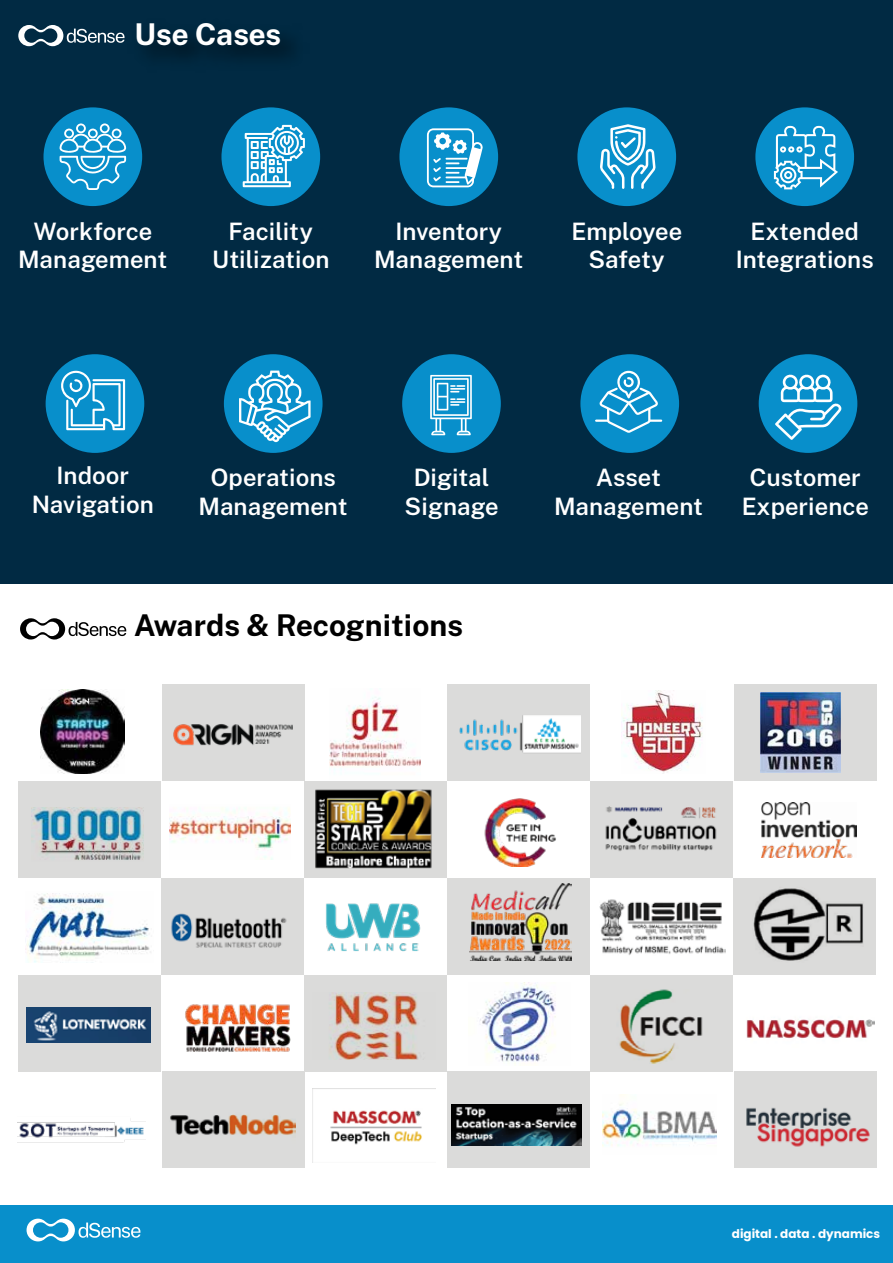
<style>
.page{position:relative;width:893px;height:1263px;background:#fff}
.page>*{position:absolute;margin:0;border:0;box-sizing:border-box;transform-origin:0 0}
.t1{font:700 30px "Public Sans";color:#000}
.t2{font:700 30px "Public Sans";color:#fff}
.t3{font:600 24px/28.8px "Public Sans";color:#fff;text-align:center}
.t4{font:700 12px "Poppins";color:#fff}
</style>
<div class="page">
<div style="left:0;top:0;width:893px;height:584px;background:#012a43"></div>
<div style="left:0;top:1206px;width:893px;height:57px;background:#088fcb"></div>
<div style="left:44px;top:107px;width:98px;height:99px;background:#088fcb;border-radius:50%"></div>
<svg style="left:60px;top:123px;width:66px;height:67px"></svg>
<div style="left:221px;top:107px;width:99px;height:99px;background:#088fcb;border-radius:50%"></div>
<svg style="left:243px;top:125px;width:62px;height:62px"></svg>
<div style="left:399px;top:107px;width:99px;height:99px;background:#088fcb;border-radius:50%"></div>
<svg style="left:427px;top:128px;width:56px;height:59px"></svg>
<div style="left:577px;top:107px;width:99px;height:99px;background:#088fcb;border-radius:50%"></div>
<svg style="left:600px;top:124px;width:56px;height:65px"></svg>
<div style="left:755px;top:107px;width:99px;height:99px;background:#088fcb;border-radius:50%"></div>
<svg style="left:774px;top:126px;width:64px;height:63px"></svg>
<div style="left:46px;top:354px;width:98px;height:99px;background:#088fcb;border-radius:50%"></div>
<svg style="left:61px;top:370px;width:64px;height:60px"></svg>
<div style="left:224px;top:354px;width:99px;height:99px;background:#088fcb;border-radius:50%"></div>
<svg style="left:239px;top:371px;width:72px;height:71px"></svg>
<div style="left:402px;top:354px;width:99px;height:99px;background:#088fcb;border-radius:50%"></div>
<svg style="left:430px;top:375px;width:42px;height:60px"></svg>
<div style="left:759px;top:354px;width:98px;height:99px;background:#088fcb;border-radius:50%"></div>
<svg style="left:775px;top:374px;width:66px;height:66px"></svg>
<img style="left:41px;top:690px;width:83px;height:83px">
<div style="left:734px;top:1072px;width:142px;height:96px;background:#dbdbda"></div>
<div style="left:447px;top:1072px;width:143px;height:96px;background:#dbdbda"></div>
<div style="left:162px;top:1072px;width:143px;height:96px;background:#dbdbda"></div>
<div style="left:590px;top:975px;width:143px;height:96px;background:#dbdbda"></div>
<div style="left:304px;top:975px;width:143px;height:96px;background:#dbdbda"></div>
<div style="left:19px;top:975px;width:142px;height:97px;background:#dbdbda"></div>
<div style="left:733px;top:878px;width:143px;height:96px;background:#dbdbda"></div>
<div style="left:447px;top:878px;width:143px;height:96px;background:#dbdbda"></div>
<div style="left:161px;top:878px;width:143px;height:96px;background:#dbdbda"></div>
<div style="left:590px;top:781px;width:143px;height:97px;background:#dbdbda"></div>
<div style="left:304px;top:781px;width:143px;height:97px;background:#dbdbda"></div>
<div style="left:18px;top:781px;width:143px;height:97px;background:#dbdbda"></div>
<div style="left:733px;top:684px;width:143px;height:97px;background:#dbdbda"></div>
<div style="left:447px;top:684px;width:143px;height:97px;background:#dbdbda"></div>
<div style="left:162px;top:684px;width:142px;height:97px;background:#dbdbda"></div>
<img style="left:173px;top:724px;width:120px;height:22px">
<img style="left:622px;top:691px;width:81px;height:82px">
<img style="left:459px;top:715px;width:122px;height:38px">
<img style="left:169px;top:808px;width:121px;height:51px">
<img style="left:760px;top:692px;width:80px;height:80px">
<img style="left:484px;top:798px;width:72px;height:69px">
<img style="left:32px;top:808px;width:111px;height:52px">
<img style="left:315px;top:789px;width:117px;height:80px">
<img style="left:605px;top:806px;width:112px;height:45px">
<img style="left:599px;top:899px;width:126px;height:56px">
<img style="left:171px;top:913px;width:116px;height:35px">
<img style="left:470px;top:884px;width:102px;height:77px">
<img style="left:753px;top:888px;width:111px;height:73px">
<img style="left:26px;top:1008px;width:124px;height:34px">
<img style="left:480px;top:983px;width:76px;height:79px">
<img style="left:619px;top:989px;width:84px;height:75px">
<img style="left:312px;top:1088px;width:123px;height:74px">
<img style="left:329px;top:993px;width:89px;height:67px">
<img style="left:746px;top:1107px;width:124px;height:40px">
<img style="left:170px;top:1114px;width:125px;height:21px">
<img style="left:185px;top:1004px;width:106px;height:48px">
<img style="left:746px;top:1017px;width:129px;height:22px">
<img style="left:603px;top:1095px;width:113px;height:51px">
<img style="left:452px;top:1105px;width:130px;height:41px">
<img style="left:17px;top:1119px;width:129px;height:24px">
<img style="left:27px;top:893px;width:124px;height:69px">
<div style="left:580px;top:354px;width:99px;height:99px;background:#088fcb;border-radius:50%"></div>
<svg style="left:595px;top:370px;width:67px;height:63px"></svg>
<svg style="left:20px;top:618px;width:106px;height:21px"></svg>
<svg style="left:18px;top:25px;width:107px;height:21px"></svg>
<svg style="left:27px;top:1219px;width:113px;height:22px"></svg>
<img style="left:762px;top:803px;width:94px;height:54px">
<img style="left:326px;top:903px;width:95px;height:49px">
<img style="left:330px;top:697px;width:91px;height:73px">
<p class="t2" style="left:135px;top:11px;width:148px">Use Cases</p>
<p class="t3" style="left:18px;top:216px;width:151px">Workforce<br>Management</p>
<p class="t3" style="left:212px;top:216px;width:119px">Facility<br>Utilization</p>
<p class="t3" style="left:374px;top:216px;width:151px">Inventory<br>Management</p>
<p class="t3" style="left:572px;top:216px;width:112px">Employee<br>Safety</p>
<p class="t3" style="left:736px;top:216px;width:140px">Extended<br>Integrations</p>
<p class="t3" style="left:32px;top:460px;width:124px">Indoor<br>Navigation</p>
<p class="t3" style="left:199px;top:462px;width:151px">Operations<br>Management</p>
<p class="t3" style="left:405px;top:462px;width:95px">Digital<br>Signage</p>
<p class="t3" style="left:742px;top:462px;width:129px">Customer<br>Experience</p>
<p class="t3" style="left:554px;top:462px;width:151px">Asset<br>Management</p>
<p class="t1" style="left:134px;top:602px;width:330px">Awards &amp; Recognitions</p>
<p class="t4" style="left:732px;top:1226px;width:150px">digital . data . dynamics</p>
</div>
